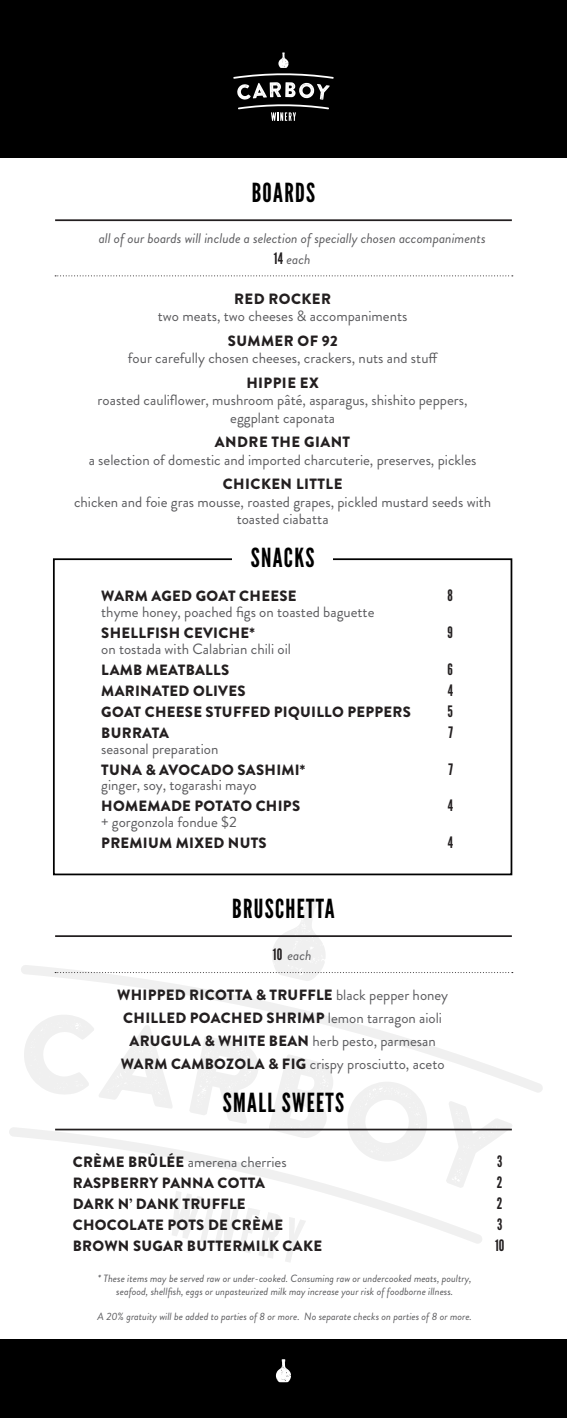
<style>
.page{position:relative;width:567px;height:1418px;background:#fff}
.page>*{position:absolute;margin:0;border:0;box-sizing:border-box;transform-origin:0 0}
.t1{font:26.25px "League Gothic";letter-spacing:.05em;color:#000}
.t2{font:15.75px "League Gothic";color:#231f20}
.t3{font:14.88px/17.5px "Brandon Grotesque";color:#5a5a5d;text-align:center}
.t4{font:900 14.88px/22.8px "Brandon Grotesque";letter-spacing:.02em;color:#231f20;text-align:center}
.t5{font:italic 14px/21px "Brandon Grotesque";color:#5a5a5d;text-align:center}
.t6{font:italic 10.5px/12.6px "Brandon Grotesque";color:#5a5a5d;text-align:center}
.s1{font-family:"League Gothic";font-style:normal;font-size:15.75px;color:#231f20}
.s2{font-weight:400;color:#5a5a5d}
.s3{font-weight:900;color:#231f20}
</style>
<div class="page">
<svg style="left:56px;top:1093px;width:116px;height:15px"></svg>
<svg style="left:189px;top:1093px;width:58px;height:31px"></svg>
<svg style="left:269px;top:1093px;width:61px;height:34px"></svg>
<svg style="left:348px;top:1093px;width:79px;height:34px"></svg>
<svg style="left:449px;top:1101px;width:63px;height:47px"></svg>
<svg style="left:21px;top:965px;width:522px;height:128px"></svg>
<svg style="left:9px;top:1127px;width:474px;height:117px"></svg>
<svg style="left:172px;top:1190px;width:134px;height:72px"></svg>
<hr style="left:55px;top:1128px;width:457px;height:2px;background:#231f20">
<div style="left:0;top:0;width:567px;height:158px;background:#000"></div>
<svg style="left:233px;top:52px;width:101px;height:69px"></svg>
<hr style="left:55px;top:219px;width:457px;height:2px;background:#231f20">
<svg style="left:55px;top:275px;width:458px;height:1px"></svg>
<div style="left:53px;top:558px;width:459px;height:317px;border:2px solid #000"></div>
<div style="left:233px;top:548px;width:100px;height:32px;background:#fff"></div>
<div style="left:0;top:1339px;width:567px;height:79px;background:#000"></div>
<svg style="left:276px;top:1359px;width:15px;height:23px"></svg>
<svg style="left:55px;top:898px;width:458px;height:83px"></svg>
<h1 class="t1" style="left:252px;top:177px;width:65px">BOARDS</h1>
<p class="t5" style="left:99px;top:227px;width:388px">all of our boards will include a selection of specially chosen accompaniments<br><span class="s1">14</span> each</p>
<p class="t4" style="left:234px;top:287px;width:99px">RED ROCKER</p>
<p class="t3" style="left:158px;top:308px;width:251px">two meats, two cheeses &amp; accompaniments</p>
<p class="t4" style="left:228px;top:329px;width:111px">SUMMER OF 92</p>
<p class="t3" style="left:128px;top:350px;width:312px">four carefully chosen cheeses, crackers, nuts and stuff</p>
<p class="t4" style="left:246px;top:371px;width:74px">HIPPIE EX</p>
<p class="t3" style="left:98px;top:392px;width:371px">roasted cauliflower, mushroom pâté, asparagus, shishito peppers, eggplant caponata</p>
<p class="t4" style="left:215px;top:431px;width:137px">ANDRE THE GIANT</p>
<p class="t3" style="left:89px;top:451px;width:389px">a selection of domestic and imported charcuterie, preserves, pickles</p>
<p class="t4" style="left:223px;top:473px;width:121px">CHICKEN LITTLE</p>
<p class="t3" style="left:74px;top:493px;width:419px">chicken and foie gras mousse, roasted grapes, pickled mustard seeds with toasted ciabatta</p>
<h1 class="t1" style="left:251px;top:542px;width:65px">SNACKS</h1>
<p class="t4" style="left:101px;top:585px;width:197px">WARM AGED GOAT CHEESE</p>
<p class="t2" style="left:448px;top:586px;width:7px">8</p>
<p class="t3" style="left:101px;top:603px;width:275px">thyme honey, poached figs on toasted baguette</p>
<p class="t4" style="left:101px;top:622px;width:155px">SHELLFISH CEVICHE*</p>
<p class="t2" style="left:448px;top:623px;width:7px">9</p>
<p class="t3" style="left:101px;top:640px;width:191px">on tostada with Calabrian chili oil</p>
<p class="t4" style="left:101px;top:658px;width:129px">LAMB MEATBALLS</p>
<p class="t2" style="left:448px;top:660px;width:7px">6</p>
<p class="t4" style="left:101px;top:679px;width:146px">MARINATED OLIVES</p>
<p class="t2" style="left:448px;top:681px;width:7px">4</p>
<p class="t4" style="left:101px;top:700px;width:311px">GOAT CHEESE STUFFED PIQUILLO PEPPERS</p>
<p class="t2" style="left:448px;top:702px;width:7px">5</p>
<p class="t4" style="left:101px;top:721px;width:69px">BURRATA</p>
<p class="t2" style="left:448px;top:723px;width:6px">7</p>
<p class="t3" style="left:101px;top:740px;width:119px">seasonal preparation</p>
<p class="t4" style="left:101px;top:758px;width:206px">TUNA &amp; AVOCADO SASHIMI*</p>
<p class="t2" style="left:448px;top:759px;width:6px">7</p>
<p class="t3" style="left:101px;top:777px;width:157px">ginger, soy, togarashi mayo</p>
<p class="t4" style="left:101px;top:795px;width:200px">HOMEMADE POTATO CHIPS</p>
<p class="t2" style="left:448px;top:796px;width:7px">4</p>
<p class="t3" style="left:101px;top:813px;width:137px">+ gorgonzola fondue $2</p>
<p class="t4" style="left:101px;top:832px;width:167px">PREMIUM MIXED NUTS</p>
<p class="t2" style="left:448px;top:833px;width:7px">4</p>
<h1 class="t1" style="left:232px;top:893px;width:104px">BRUSCHETTA</h1>
<p class="t5" style="left:273px;top:945px;width:40px"><span class="s1">10</span> each</p>
<p class="t4" style="left:117px;top:984px;width:333px">WHIPPED RICOTTA &amp; TRUFFLE <span class="s2">black pepper honey </span>CHILLED POACHED SHRIMP <span class="s2">lemon tarragon aioli </span>ARUGULA &amp; WHITE BEAN <span class="s2">herb pesto, parmesan </span>WARM CAMBOZOLA &amp; FIG <span class="s2">crispy prosciutto, aceto</span></p>
<h1 class="t1" style="left:223px;top:1086px;width:123px">SMALL SWEETS</h1>
<p class="t3" style="left:73px;top:1153px;width:215px"><span class="s3">CRÈME BRÛLÉE</span> amerena cherries</p>
<p class="t2" style="left:497px;top:1151px;width:7px">3</p>
<p class="t4" style="left:73px;top:1171px;width:194px">RASPBERRY PANNA COTTA</p>
<p class="t2" style="left:497px;top:1172px;width:7px">2</p>
<p class="t4" style="left:73px;top:1192px;width:174px">DARK N’ DANK TRUFFLE</p>
<p class="t2" style="left:497px;top:1193px;width:7px">2</p>
<p class="t4" style="left:73px;top:1213px;width:212px">CHOCOLATE POTS DE CRÈME</p>
<p class="t2" style="left:497px;top:1214px;width:7px">3</p>
<p class="t4" style="left:73px;top:1234px;width:251px">BROWN SUGAR BUTTERMILK CAKE</p>
<p class="t2" style="left:495px;top:1235px;width:11px">10</p>
<p class="t6" style="left:98px;top:1272px;width:375px">* These items may be served raw or under-cooked. Consuming raw or undercooked meats, poultry, seafood, shellfish, eggs or unpasteurized milk may increase your risk of foodborne illness.</p>
<p class="t6" style="left:98px;top:1310px;width:376px">A 20% gratuity will be added to parties of 8 or more. No separate checks on parties of 8 or more.</p>
</div>
